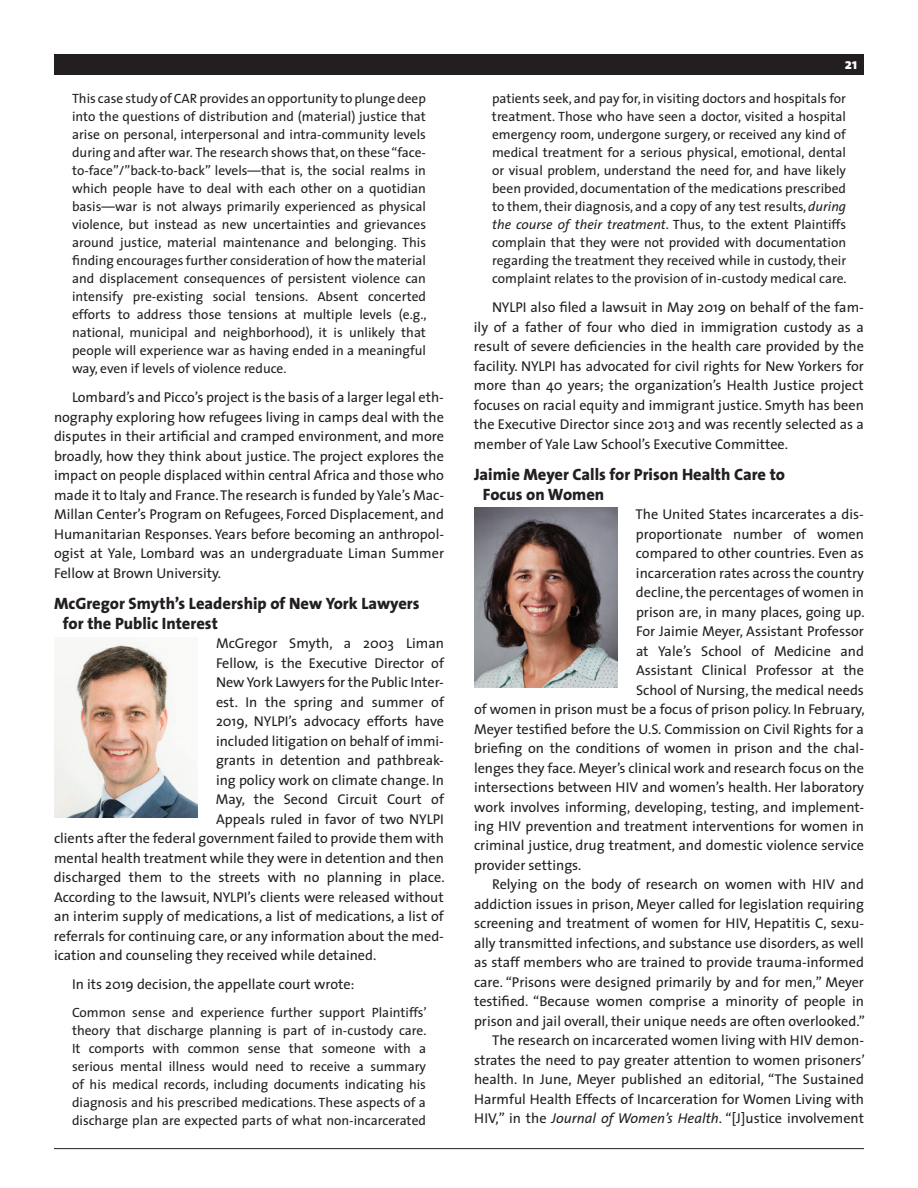
<style>
.page{position:relative;width:918px;height:1188px;background:#fff}
.page>*{position:absolute;margin:0;border:0;box-sizing:border-box;transform-origin:0 0}
.t1{font:800 16.5px/19.5px "The Sans";color:#231f20}
.t2{font:800 15px "The Sans";color:#fff}
.t3{font:14.25px/19.5px "The Sans";color:#231f20;text-align:justify}
.t4{font:13.5px/18px "The Sans";color:#231f20;text-align:justify}
.s1{font-style:italic}
</style>
<div class="page">
<div style="left:54px;top:54px;width:810px;height:20px;background:#231f20"></div>
<hr style="left:54px;top:1148px;width:810px;height:1px;background:#231f20">
<img style="left:54px;top:641px;width:144px;height:176px">
<img style="left:474px;top:508px;width:144px;height:180px">
<p class="t4" style="left:72px;top:89px;width:356px">This case study ofCAR provides an opportunity to plunge deep into the questions of distribution and (material) justice that arise on personal, interpersonal and intra-community levels during and after war. The research shows that,on these“face&shy;to-face”/”back-to-back” levels—that is, the social realms in which people have to deal with each other on a quotidian basis—war is not always primarily experienced as physical violence, but instead as new uncertainties and grievances around justice, material maintenance and belonging. This finding encourages further consideration of how the material and displacement consequences of persistent violence can intensify pre-existing social tensions. Absent concerted efforts to address those tensions at multiple levels (e.g., national, municipal and neighborhood), it is unlikely that people will experience war as having ended in a meaningful way, even if levels of violence reduce.</p>
<p class="t3" style="left:54px;top:387px;width:392px;text-indent:18px">Lombard’s and Picco’s project is the basis of a larger legal eth&shy;nography exploring how refugees living in camps deal with the disputes in their artificial and cramped environment, and more broadly, how they think about justice. The project explores the impact on people displaced within central Africa and those who made it to Italy and France. The research is funded by Yale’s Mac-Millan Center’s Program on Refugees, Forced Displacement, and Humanitarian Responses. Years before becoming an anthropol&shy;ogist at Yale, Lombard was an undergraduate Liman Summer Fellow at Brown University.</p>
<p class="t1" style="left:63px;top:593px;width:358px;text-indent:-9px">McGregor Smyth’s Leadership of New York Lawyers for the Public Interest</p>
<p class="t3" style="left:216px;top:633px;width:230px">McGregor Smyth, a 2003 Liman</p>
<p class="t3" style="left:216px;top:653px;width:230px">Fellow, is the Executive Director of</p>
<p class="t3" style="left:216px;top:672px;width:230px">NewYork Lawyers for the Public Inter-</p>
<p class="t3" style="left:216px;top:692px;width:229px">est. In the spring and summer of</p>
<p class="t3" style="left:216px;top:711px;width:230px">2019, NYLPI’s advocacy efforts have</p>
<p class="t3" style="left:216px;top:731px;width:229px">included litigation on behalf of immi-</p>
<p class="t3" style="left:216px;top:750px;width:229px">grants in detention and pathbreak-</p>
<p class="t3" style="left:216px;top:770px;width:229px">ing policy work on climate change. In</p>
<p class="t3" style="left:216px;top:789px;width:230px">May, the Second Circuit Court of</p>
<p class="t3" style="left:216px;top:809px;width:230px">Appeals ruled in favor of two NYLPI</p>
<p class="t3" style="left:54px;top:828px;width:391px">clients after the federal government failed to provide them with</p>
<p class="t3" style="left:54px;top:848px;width:391px">mental health treatment while they were in detention and then</p>
<p class="t3" style="left:54px;top:867px;width:390px">discharged them to the streets with no planning in place.</p>
<p class="t3" style="left:54px;top:887px;width:391px">According to the lawsuit, NYLPI’s clients were released without</p>
<p class="t3" style="left:54px;top:906px;width:391px">an interim supply of medications, a list of medications, a list of</p>
<p class="t3" style="left:54px;top:926px;width:392px">referrals for continuing care, or any information about the med-</p>
<p class="t3" style="left:54px;top:945px;width:322px">ication and counseling they received while detained.</p>
<p class="t3" style="left:72px;top:974px;width:284px">In its 2019 decision, the appellate court wrote:</p>
<p class="t4" style="left:72px;top:1003px;width:356px;text-align:left">Common sense and experience further support Plaintiffs’ theory that discharge planning is part of in-custody care.<br>It comports with common sense that someone with a serious mental illness would need to receive a summary of his medical records, including documents indicating his diagnosis and his prescribed medications. These aspects of a discharge plan are expected parts of what non-incarcerated</p>
<p class="t2" style="left:845px;top:51px;width:14px">21</p>
<p class="t4" style="left:492px;top:89px;width:356px">patients seek, and pay for, in visiting doctors and hospitals for treatment. Those who have seen a doctor, visited a hospital emergency room, undergone surgery, or received any kind of medical treatment for a serious physical, emotional, dental or visual problem, understand the need for, and have likely been provided, documentation of the medications prescribed to them, their diagnosis, and a copy of any test results, <span class="s1">during the course of their treatment</span>. Thus, to the extent Plaintiffs complain that they were not provided with documentation regarding the treatment they received while in custody, their complaint relates to the provision of in-custody medical care.</p>
<p class="t3" style="left:474px;top:297px;width:392px;text-indent:18px">NYLPI also filed a lawsuit in May 2019 on behalf of the fam&shy;ily of a father of four who died in immigration custody as a result of severe deficiencies in the health care provided by the facility. NYLPI has advocated for civil rights for New Yorkers for more than 40 years; the organization’s Health Justice project focuses on racial equity and immigrant justice. Smyth has been the Executive Director since 2013 and was recently selected as a member of Yale Law School’s Executive Committee.</p>
<p class="t1" style="left:483px;top:464px;width:304px;text-indent:-9px">Jaimie Meyer Calls for Prison Health Care to<br>Focus on Women</p>
<p class="t3" style="left:635px;top:504px;width:230px">The United States incarcerates a dis-</p>
<p class="t3" style="left:636px;top:524px;width:229px">proportionate number of women</p>
<p class="t3" style="left:636px;top:543px;width:229px">compared to other countries. Even as</p>
<p class="t3" style="left:636px;top:563px;width:230px">incarceration rates across the country</p>
<p class="t3" style="left:636px;top:582px;width:230px">decline,the percentages of women in</p>
<p class="t3" style="left:636px;top:602px;width:228px">prison are, in many places, going up.</p>
<p class="t3" style="left:636px;top:621px;width:230px">For Jaimie Meyer, Assistant Professor</p>
<p class="t3" style="left:636px;top:641px;width:230px">at Yale’s School of Medicine and</p>
<p class="t3" style="left:636px;top:660px;width:229px">Assistant Clinical Professor at the</p>
<p class="t3" style="left:636px;top:680px;width:229px">School of Nursing, the medical needs</p>
<p class="t3" style="left:474px;top:699px;width:392px">of women in prison must be a focus of prison policy. In February,</p>
<p class="t3" style="left:474px;top:719px;width:391px">Meyer testified before the U.S. Commission on Civil Rights for a</p>
<p class="t3" style="left:474px;top:738px;width:391px">briefing on the conditions of women in prison and the chal-</p>
<p class="t3" style="left:474px;top:758px;width:392px">lenges they face. Meyer’s clinical work and research focus on the</p>
<p class="t3" style="left:474px;top:777px;width:392px">intersections between HIV and women’s health. Her laboratory</p>
<p class="t3" style="left:474px;top:797px;width:392px">work involves informing, developing, testing, and implement-</p>
<p class="t3" style="left:474px;top:816px;width:391px">ing HIV prevention and treatment interventions for women in</p>
<p class="t3" style="left:474px;top:836px;width:392px">criminal justice, drug treatment, and domestic violence service</p>
<p class="t3" style="left:474px;top:855px;width:107px">provider settings.</p>
<p class="t3" style="left:492px;top:874px;width:373px">Relying on the body of research on women with HIV and</p>
<p class="t3" style="left:474px;top:894px;width:391px">addiction issues in prison, Meyer called for legislation requiring</p>
<p class="t3" style="left:474px;top:913px;width:391px">screening and treatment of women for HIV, Hepatitis C, sexu-</p>
<p class="t3" style="left:474px;top:933px;width:391px">ally transmitted infections, and substance use disorders, as well</p>
<p class="t3" style="left:474px;top:952px;width:392px">as staff members who are trained to provide trauma-informed</p>
<p class="t3" style="left:474px;top:972px;width:392px">care. “Prisons were designed primarily by and for men,” Meyer</p>
<p class="t3" style="left:474px;top:991px;width:391px">testified. “Because women comprise a minority of people in</p>
<p class="t3" style="left:474px;top:1011px;width:392px">prison and jail overall, their unique needs are often overlooked.”</p>
<p class="t3" style="left:492px;top:1030px;width:374px">The research on incarcerated women living with HIV demon-</p>
<p class="t3" style="left:474px;top:1050px;width:392px">strates the need to pay greater attention to women prisoners’</p>
<p class="t3" style="left:474px;top:1069px;width:392px">health. In June, Meyer published an editorial, “The Sustained</p>
<p class="t3" style="left:474px;top:1089px;width:392px">Harmful Health Effects of Incarceration for Women Living with</p>
<p class="t3" style="left:474px;top:1108px;width:391px">HIV,” in the <span class="s1">Journal of Women’s Health</span>. “[J]ustice involvement</p>
</div>
